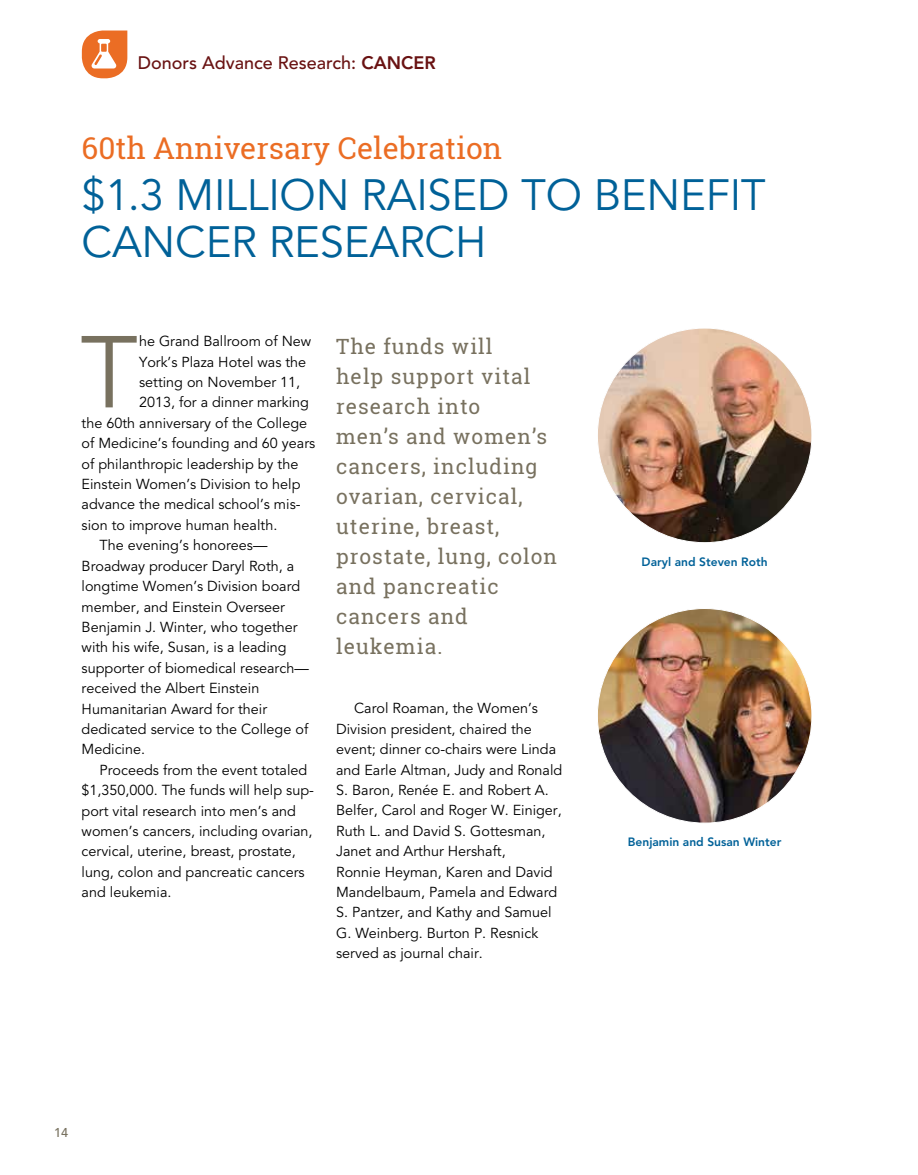
<style>
.page{position:relative;width:918px;height:1175px;background:#fff}
.page>*{position:absolute;margin:0;border:0;box-sizing:border-box;transform-origin:0 0}
.t1{font:100.8px "Avenir";color:#78715f}
.t2{font:43.5px/46.5px "Avenir";letter-spacing:-.005em;color:#006198}
.t3{font:30px "Roboto Slab";color:#eb6d24}
.t4{font:21px/30px "Roboto Slab";letter-spacing:.05em;color:#78715f}
.t5{font:500 18px "Avenir";color:#691212}
.t6{font:14.4px/20.4px "Avenir";color:#000}
.t7{font:500 12.75px "Avenir";color:#78715f}
.t8{font:800 12px "Avenir";color:#006198}
.s1{font-weight:800}
</style>
<div class="page">
<img style="left:597px;top:328px;width:215px;height:214px;border-radius:107px">
<img style="left:597px;top:608px;width:215px;height:215px;border-radius:107px">
<svg style="left:82px;top:31px;width:45px;height:47px"></svg>
<p class="t5" style="left:138px;top:52px;width:300px">Donors Advance Research: <span class="s1">cancer</span></p>
<h3 class="t3" style="left:82px;top:128px;width:422px">60th Anniversary Celebration</h3>
<h2 class="t2" style="left:82px;top:173px;width:686px">$1.3 m illion Raised to benefit cancer research</h2>
<h1 class="t1" style="left:80px;top:314px;width:57px">T</h1>
<p class="t6" style="left:139px;top:331px;width:174px">he Grand Ballroom of New</p>
<p class="t6" style="left:139px;top:352px;width:169px">York’s Plaza Hotel was the</p>
<p class="t6" style="left:139px;top:372px;width:163px">setting on November 11,</p>
<p class="t6" style="left:139px;top:392px;width:171px">2013, for a dinner marking</p>
<p class="t6" style="left:82px;top:413px;width:227px">the 60th anniversary of the College</p>
<p class="t6" style="left:82px;top:433px;width:235px">of Medicine’s founding and 60 years</p>
<p class="t6" style="left:82px;top:454px;width:218px">of philanthropic leadership by the</p>
<p class="t6" style="left:82px;top:474px;width:220px">Einstein Women’s Division to help</p>
<p class="t6" style="left:82px;top:495px;width:220px">advance the medical school’s mis-</p>
<p class="t6" style="left:82px;top:515px;width:197px">sion to improve human health.</p>
<p class="t6" style="left:100px;top:535px;width:169px">The evening’s honorees—</p>
<p class="t6" style="left:82px;top:556px;width:214px">Broadway producer Daryl Roth, a</p>
<p class="t6" style="left:82px;top:576px;width:220px">longtime Women’s Division board</p>
<p class="t6" style="left:82px;top:596px;width:205px">member, and Einstein Overseer</p>
<p class="t6" style="left:82px;top:617px;width:217px">Benjamin J. Winter, who together</p>
<p class="t6" style="left:82px;top:637px;width:207px">with his wife, Susan, is a leading</p>
<p class="t6" style="left:82px;top:658px;width:229px">supporter of biomedical research—</p>
<p class="t6" style="left:82px;top:678px;width:179px">received the Albert Einstein</p>
<p class="t6" style="left:82px;top:699px;width:187px">Humanitarian Award for their</p>
<p class="t6" style="left:82px;top:719px;width:228px">dedicated service to the College of</p>
<p class="t6" style="left:82px;top:739px;width:65px">Medicine.</p>
<p class="t6" style="left:100px;top:760px;width:209px">Proceeds from the event totaled</p>
<p class="t6" style="left:82px;top:780px;width:234px">$1,350,000. The funds will help sup-</p>
<p class="t6" style="left:82px;top:800px;width:216px">port vital research into men’s and</p>
<p class="t6" style="left:82px;top:821px;width:232px">women’s cancers, including ovarian,</p>
<p class="t6" style="left:82px;top:841px;width:216px">cervical, uterine, breast, prostate,</p>
<p class="t6" style="left:82px;top:862px;width:224px">lung, colon and pancreatic cancers</p>
<p class="t6" style="left:82px;top:882px;width:91px">and leukemia.</p>
<h3 class="t4" style="left:336px;top:331px;width:222px">The funds will<br>help support vital research into<br>men’s and women’s cancers, including ovarian, cervical, uterine, breast, prostate, lung, colon and pancreatic cancers and leukemia.</h3>
<p class="t6" style="left:336px;top:698px;width:228px;text-indent:18px">Carol Roaman, the Women’s<br>Division president, chaired the event; dinner co-chairs were Linda and Earle Altman, Judy and Ronald<br>S. Baron, Renée E. and Robert A.<br>Belfer, Carol and Roger W. Einiger,<br>Ruth L. and David S. Gottesman,<br>Janet and Arthur Hershaft,<br>Ronnie Heyman, Karen and David<br>Mandelbaum, Pamela and Edward<br>S. Pantzer, and Kathy and Samuel<br>G. Weinberg. Burton P. Resnick served as journal chair.</p>
<p class="t8" style="left:642px;top:554px;width:127px">Daryl and Steven Roth</p>
<p class="t8" style="left:628px;top:835px;width:155px">Benjamin and Susan Winter</p>
<p class="t7" style="left:54px;top:1125px;width:16px">14</p>
</div>
